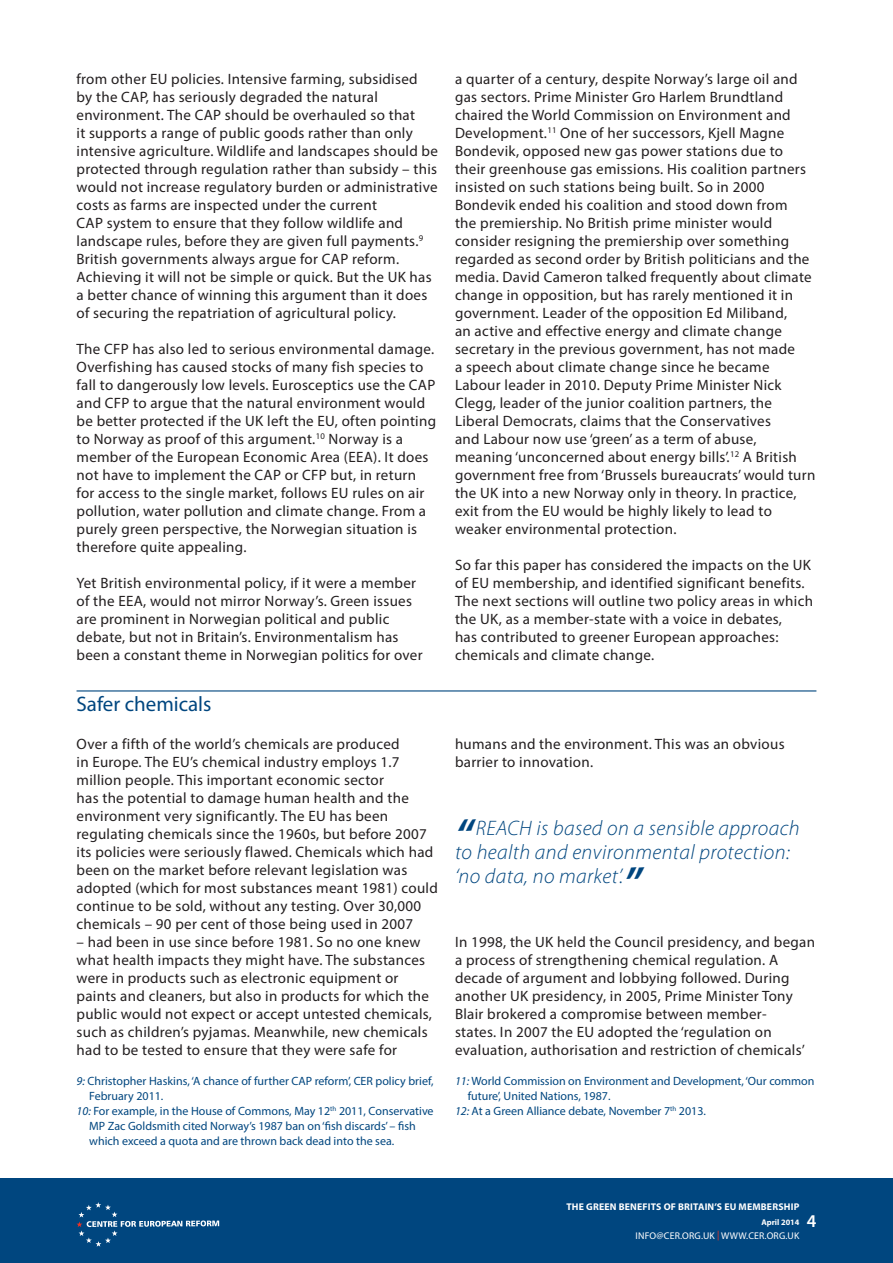
<style>
.page{position:relative;width:893px;height:1263px;background:#fff}
.page>*{position:absolute;margin:0;border:0;box-sizing:border-box;transform-origin:0 0}
.t1{font:italic 300 21px/24px "Myriad Pro";letter-spacing:.02em;color:#00467f}
.t2{font:21px "Myriad Pro";color:#00467f}
.t3{font:600 18px "Myriad Pro";color:#fff}
.t4{font:15px/18px "Myriad Pro";letter-spacing:.02em;color:#231f20}
.t5{font:12px "Myriad Pro";color:#00467f}
.t6{font:700 9.75px "Myriad Pro";letter-spacing:.02em;color:#fff}
.t7{font:9.75px "Myriad Pro";letter-spacing:.02em;color:#fff}
.t8{font:700 8.25px "Myriad Pro";color:#fff}
.s1{font-style:italic}
.s2{font-weight:600;font-size:45px}
.s3{color:#ee3224}
</style>
<div class="page">
<div style="left:0;top:1178px;width:893px;height:85px;background:#00467f"></div>
<svg style="left:77px;top:1202px;width:142px;height:45px"></svg>
<hr style="left:77px;top:690px;width:739px;height:1px;background:#00467f">
<p class="t4" style="left:77px;top:71px;width:363px">from other EU policies. Intensive farming, subsidised<br>by the CAP, has seriously degraded the natural environment. The CAP should be overhauled so that<br>it supports a range of public goods rather than only intensive agriculture. Wildlife and landscapes should be protected through regulation rather than subsidy – this would not increase regulatory burden or administrative costs as farms are inspected under the current<br>CAP system to ensure that they follow wildlife and landscape rules, before they are given full payments.<sup>9<br></sup>British governments always argue for CAP reform.<br>Achieving it will not be simple or quick. But the UK has a better chance of winning this argument than it does of securing the repatriation of agricultural policy.</p>
<p class="t4" style="left:77px;top:341px;width:361px">The CFP has also led to serious environmental damage.<br>Overfishing has caused stocks of many fish species to fall to dangerously low levels. Eurosceptics use the CAP and CFP to argue that the natural environment would be better protected if the UK left the EU, often pointing to Norway as proof of this argument.<sup>10</sup> Norway is a member of the European Economic Area (EEA). It does not have to implement the CAP or CFP but, in return for access to the single market, follows EU rules on air pollution, water pollution and climate change. From a purely green perspective, the Norwegian situation is therefore quite appealing.</p>
<p class="t4" style="left:77px;top:575px;width:348px">Yet British environmental policy, if it were a member of the EEA, would not mirror Norway’s. Green issues are prominent in Norwegian political and public debate, but not in Britain’s. Environmentalism has been a constant theme in Norwegian politics for over</p>
<h1 class="t2" style="left:77px;top:696px;width:137px">Safer chemicals</h1>
<p class="t4" style="left:77px;top:736px;width:363px">Over a fifth of the world’s chemicals are produced<br>in Europe. The EU’s chemical industry employs 1.7 million people. This important economic sector<br>has the potential to damage human health and the environment very significantly. The EU has been regulating chemicals since the 1960s, but before 2007 its policies were seriously flawed. Chemicals which had been on the market before relevant legislation was adopted (which for most substances meant 1981) could continue to be sold, without any testing. Over 30,000 chemicals – 90 per cent of those being used in 2007</p>
<p class="t4" style="left:77px;top:934px;width:357px">– had been in use since before 1981. So no one knew what health impacts they might have. The substances were in products such as electronic equipment or paints and cleaners, but also in products for which the public would not expect or accept untested chemicals, such as children’s pyjamas. Meanwhile, new chemicals had to be tested to ensure that they were safe for</p>
<p class="t5" style="left:77px;top:1076px;width:359px"><span class="s1">9:</span> Christopher Haskins, ‘A chance of further CAP reform’, CER policy brief,</p>
<p class="t5" style="left:89px;top:1091px;width:76px">February 2011.</p>
<p class="t5" style="left:77px;top:1106px;width:359px"><span class="s1">10:</span> For example, in the House of Commons, May 12<sup>th</sup> 2011, Conservative</p>
<p class="t5" style="left:89px;top:1121px;width:328px">MP Zac Goldsmith cited Norway’s 1987 ban on ‘fish discards’ – fish</p>
<p class="t5" style="left:89px;top:1136px;width:307px">which exceed a quota and are thrown back dead into the sea.</p>
<p class="t4" style="left:455px;top:71px;width:362px">a quarter of a century, despite Norway’s large oil and gas sectors. Prime Minister Gro Harlem Brundtland chaired the World Commission on Environment and Development.<sup>11</sup> One of her successors, Kjell Magne Bondevik, opposed new gas power stations due to their greenhouse gas emissions. His coalition partners insisted on such stations being built. So in 2000<br>Bondevik ended his coalition and stood down from<br>the premiership. No British prime minister would consider resigning the premiership over something regarded as second order by British politicians and the media. David Cameron talked frequently about climate change in opposition, but has rarely mentioned it in government. Leader of the opposition Ed Miliband,<br>an active and effective energy and climate change secretary in the previous government, has not made<br>a speech about climate change since he became Labour leader in 2010. Deputy Prime Minister Nick Clegg, leader of the junior coalition partners, the Liberal Democrats, claims that the Conservatives<br>and Labour now use ‘green’ as a term of abuse, meaning ‘unconcerned about energy bills’.<sup>12</sup> A British government free from ‘Brussels bureaucrats’ would turn the UK into a new Norway only in theory. In practice, exit from the EU would be highly likely to lead to weaker environmental protection.</p>
<p class="t4" style="left:455px;top:557px;width:360px">So far this paper has considered the impacts on the UK of EU membership, and identified significant benefits.<br>The next sections will outline two policy areas in which the UK, as a member-state with a voice in debates,<br>has contributed to greener European approaches: chemicals and climate change.</p>
<p class="t4" style="left:455px;top:736px;width:331px">humans and the environment. This was an obvious barrier to innovation.</p>
<h1 class="t1" style="left:455px;top:818px;width:346px"><span class="s2">“</span>REACH is based on a sensible approach to health and environmental protection: ‘no data, no market’.<span class="s2">”</span></h1>
<p class="t4" style="left:455px;top:934px;width:362px">In 1998, the UK held the Council presidency, and began a process of strengthening chemical regulation. A decade of argument and lobbying followed. During another UK presidency, in 2005, Prime Minister Tony Blair brokered a compromise between member-<br>states. In 2007 the EU adopted the ‘regulation on evaluation, authorisation and restriction of chemicals’</p>
<p class="t5" style="left:455px;top:1076px;width:361px"><span class="s1">11:</span> World Commission on Environment and Development, ‘Our common</p>
<p class="t5" style="left:468px;top:1091px;width:144px">future’, United Nations, 1987.</p>
<p class="t5" style="left:455px;top:1106px;width:252px"><span class="s1">12:</span> At a Green Alliance debate, November 7<sup>th</sup> 2013.</p>
<p class="t6" style="left:566px;top:1203px;width:234px">THE GREEN BENEFITS OF BRITAIN’S EU MEMBERSHIP</p>
<p class="t8" style="left:761px;top:1219px;width:40px">April 2014</p>
<p class="t7" style="left:636px;top:1232px;width:165px">INFO@CER.ORG.UK <span class="s3">|</span> WWW.CER.ORG.UK</p>
<p class="t3" style="left:807px;top:1215px;width:11px">4</p>
</div>
